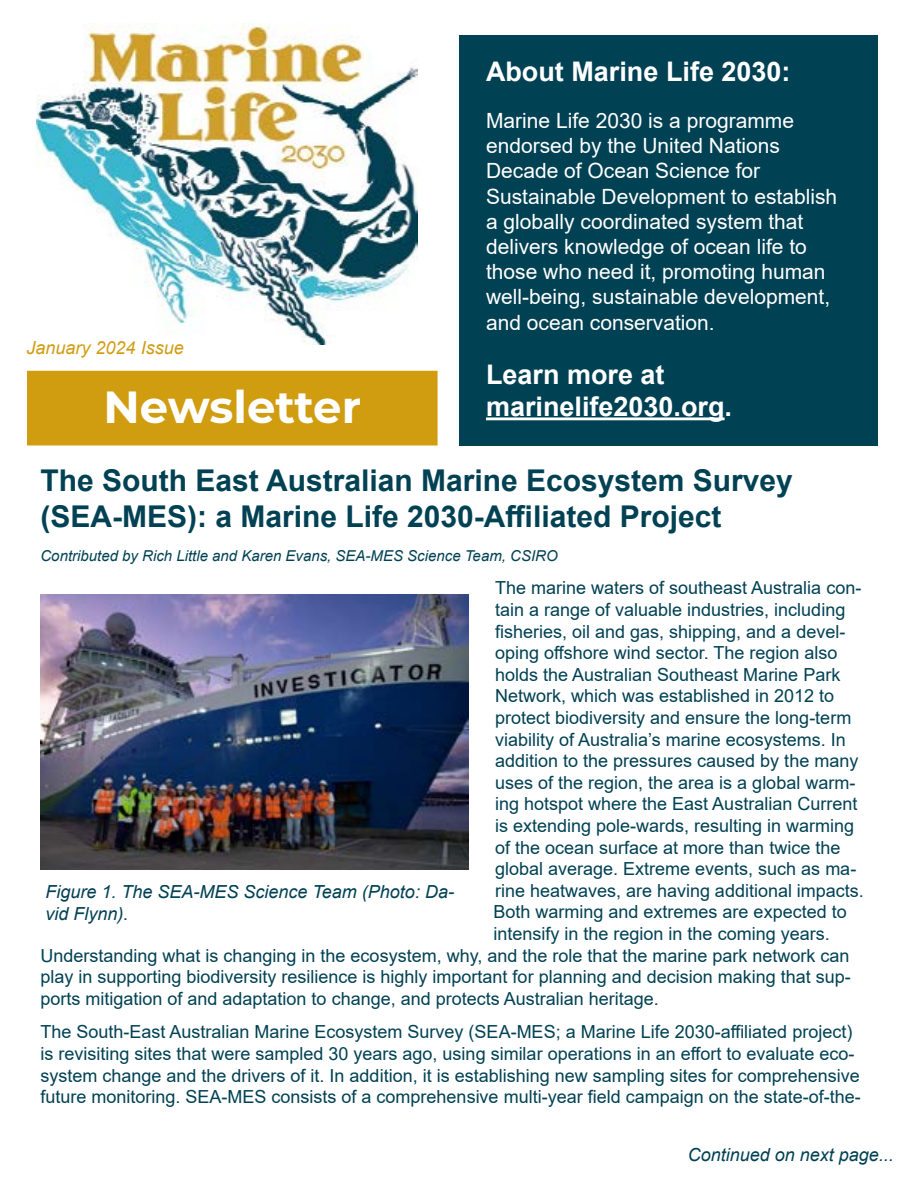
<style>
.page{position:relative;width:918px;height:1188px;background:#fff}
.page>*{position:absolute;margin:0;border:0;box-sizing:border-box;transform-origin:0 0}
.t1{font:700 45px "Montserrat";color:#fff}
.t2{font:700 30px/36px "Arial";color:#004153}
.t3{font:700 27px/32.4px "Arial";color:#fff}
.t4{font:21px/25.2px "Arial";color:#fff}
.t5{font:18px/21.6px "Arial";color:#004153}
.t6{font:italic 18px/21.6px "Arial";color:#004153}
.t7{font:italic 18px "Arial";color:#d09d11}
.t8{font:italic 15px "Arial";color:#004153}
</style>
<div class="page">
<img style="left:37px;top:24px;width:380px;height:321px">
<div style="left:28px;top:372px;width:409px;height:73px;background:#d09d11"></div>
<div style="left:27px;top:371px;width:411px;height:75px;border:2px solid #d09d11"></div>
<div style="left:459px;top:35px;width:419px;height:411px;background:#004153"></div>
<hr style="left:486px;top:417px;width:239px;height:3px;background:#fff">
<img style="left:40px;top:594px;width:428px;height:275px">
<p class="t7" style="left:27px;top:336px;width:159px">January 2024 Issue</p>
<h1 class="t1" style="left:104px;top:374px;width:259px">Newsletter</h1>
<h3 class="t3" style="left:486px;top:56px;width:306px">About Marine Life 2030:</h3>
<p class="t4" style="left:486px;top:108px;width:353px">Marine Life 2030 is a programme endorsed by the United Nations Decade of Ocean Science for Sustainable Development to establish a globally coordinated system that delivers knowledge of ocean life to those who need it, promoting human well-being, sustainable development, and ocean conservation.</p>
<h3 class="t3" style="left:486px;top:358px;width:248px">Learn more at marinelife2030.org.</h3>
<h2 class="t2" style="left:40px;top:463px;width:754px">The South East Australian Marine Ecosystem Survey (SEA-MES): a Marine Life 2030-Affiliated Project</h2>
<p class="t8" style="left:40px;top:546px;width:519px">Contributed by Rich Little and Karen Evans, SEA-MES Science Team, CSIRO</p>
<p class="t5" style="left:495px;top:577px;width:368px">The marine waters of southeast Australia con-</p>
<p class="t5" style="left:495px;top:599px;width:352px">tain a range of valuable industries, including</p>
<p class="t5" style="left:495px;top:620px;width:352px">fisheries, oil and gas, shipping, and a devel-</p>
<p class="t5" style="left:495px;top:642px;width:344px">oping offshore wind sector. The region also</p>
<p class="t5" style="left:495px;top:663px;width:347px">holds the Australian Southeast Marine Park</p>
<p class="t5" style="left:495px;top:685px;width:341px">Network, which was established in 2012 to</p>
<p class="t5" style="left:495px;top:707px;width:358px">protect biodiversity and ensure the long-term</p>
<p class="t5" style="left:495px;top:728px;width:352px">viability of Australia’s marine ecosystems. In</p>
<p class="t5" style="left:495px;top:750px;width:365px">addition to the pressures caused by the many</p>
<p class="t5" style="left:495px;top:771px;width:362px">uses of the region, the area is a global warm-</p>
<p class="t5" style="left:495px;top:793px;width:364px">ing hotspot where the East Australian Current</p>
<p class="t5" style="left:495px;top:815px;width:361px">is extending pole-wards, resulting in warming</p>
<p class="t5" style="left:495px;top:836px;width:347px">of the ocean surface at more than twice the</p>
<p class="t5" style="left:495px;top:858px;width:363px">global average. Extreme events, such as ma-</p>
<p class="t5" style="left:495px;top:879px;width:370px">rine heatwaves, are having additional impacts.</p>
<p class="t5" style="left:494px;top:901px;width:355px">Both warming and extremes are expected to</p>
<p class="t5" style="left:494px;top:923px;width:338px">intensify in the region in the coming years.</p>
<p class="t5" style="left:40px;top:944px;width:811px">Understanding what is changing in the ecosystem, why, and the role that the marine park network can</p>
<p class="t5" style="left:40px;top:966px;width:812px">play in supporting biodiversity resilience is highly important for planning and decision making that sup-</p>
<p class="t5" style="left:40px;top:987px;width:620px">ports mitigation of and adaptation to change, and protects Australian heritage.</p>
<p class="t5" style="left:40px;top:1021px;width:822px">The South-East Australian Marine Ecosystem Survey (SEA-MES; a Marine Life 2030-affiliated project) is revisiting sites that were sampled 30 years ago, using similar operations in an effort to evaluate eco&shy;system change and the drivers of it. In addition, it is establishing new sampling sites for comprehensive future monitoring. SEA-MES consists of a comprehensive multi-year field campaign on the state-of-the-</p>
<p class="t6" style="left:46px;top:881px;width:410px">Figure 1. The SEA-MES Science Team (Photo: Da&shy;vid Flynn).</p>
<p class="t6" style="left:688px;top:1144px;width:208px">Continued on next page...</p>
</div>
